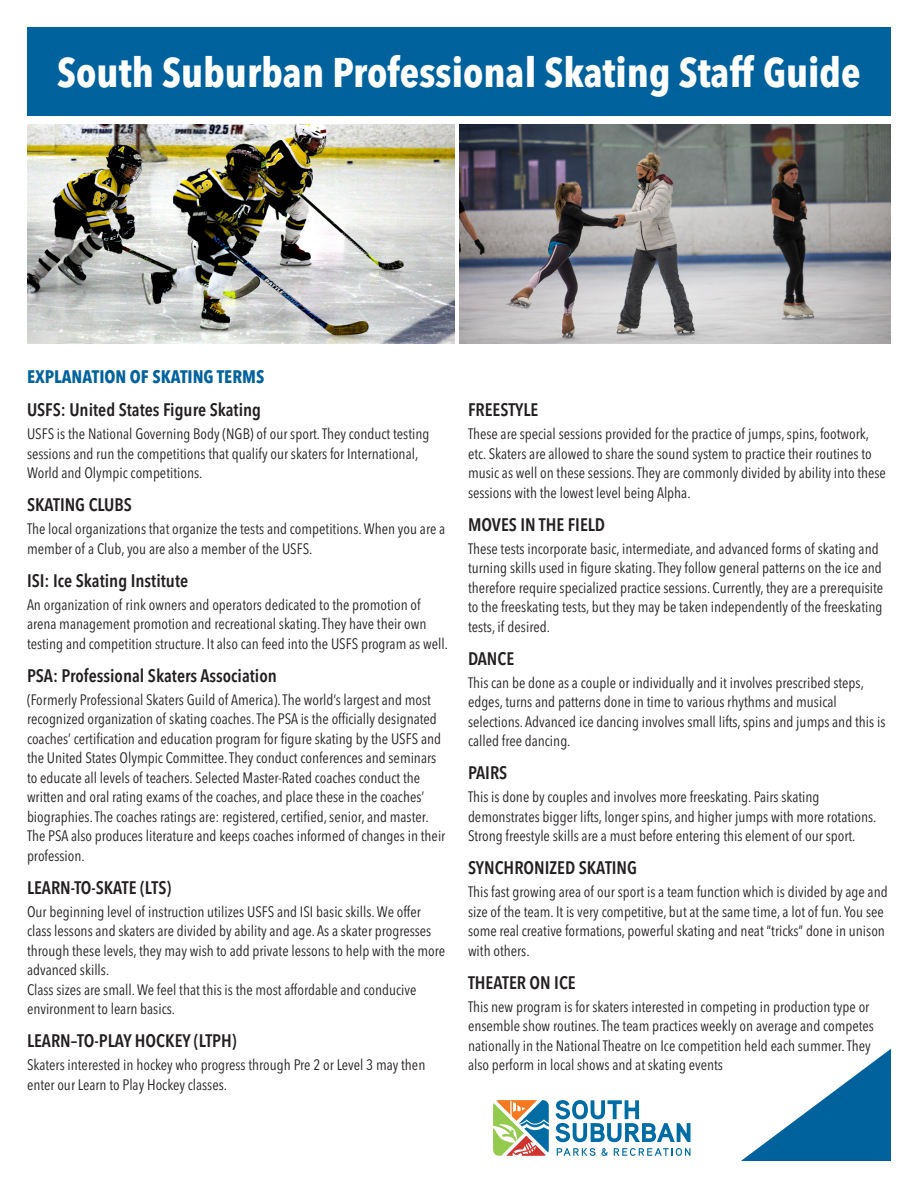
<style>
.page{position:relative;width:918px;height:1188px;background:#fff}
.page>*{position:absolute;margin:0;border:0;box-sizing:border-box;transform-origin:0 0}
.Headline{font:700 condensed 41.1px "Avenir Next LT Pro";color:#fff}
.Sub-header{font:600 condensed 18px "Avenir Next LT Pro";color:#231f20}
.Headline-2{font:700 condensed 18px "Avenir Next LT Pro";color:#00629d}
.Body_Copy{font:condensed 15px/19.5px "Avenir Next LT Pro";color:#231f20}
</style>
<div class="page">
<div style="left:27px;top:27px;width:864px;height:89px;background:#00629d"></div>
<img style="left:27px;top:124px;width:428px;height:219px">
<img style="left:459px;top:124px;width:432px;height:219px">
<svg style="left:741px;top:1049px;width:150px;height:112px"></svg>
<svg style="left:555px;top:1100px;width:135px;height:42px"></svg>
<svg style="left:557px;top:1148px;width:38px;height:8px"></svg>
<svg style="left:601px;top:1148px;width:7px;height:8px"></svg>
<svg style="left:614px;top:1148px;width:76px;height:8px"></svg>
<svg style="left:493px;top:1100px;width:56px;height:56px"></svg>
<p class="Headline" style="left:57px;top:48px;width:805px">South Suburban Professional Skating Staff Guide</p>
<p class="Headline-2" style="left:27px;top:366px;width:239px">EXPLANATION OF SKATING TERMS</p>
<p class="Sub-header" style="left:27px;top:399px;width:236px">USFS: United States Figure Skating</p>
<p class="Body_Copy" style="left:27px;top:424px;width:404px">USFS is the National Governing Body (NGB) of our sport. They conduct testing sessions and run the competitions that qualify our skaters for International,<br>World and Olympic competitions.</p>
<p class="Sub-header" style="left:27px;top:494px;width:106px">SKATING CLUBS</p>
<p class="Body_Copy" style="left:27px;top:519px;width:420px">The local organizations that organize the tests and competitions. When you are a member of a Club, you are also a member of the USFS.</p>
<p class="Sub-header" style="left:27px;top:569px;width:163px">ISI: Ice Skating Institute</p>
<p class="Body_Copy" style="left:27px;top:595px;width:422px">An organization of rink owners and operators dedicated to the promotion of arena management promotion and recreational skating. They have their own testing and competition structure. It also can feed into the USFS program as well.</p>
<p class="Sub-header" style="left:27px;top:664px;width:251px">PSA: Professional Skaters Association</p>
<p class="Body_Copy" style="left:27px;top:690px;width:420px">(Formerly Professional Skaters Guild of America). The world’s largest and most recognized organization of skating coaches. The PSA is the officially designated coaches’ certification and education program for figure skating by the USFS and the United States Olympic Committee. They conduct conferences and seminars to educate all levels of teachers. Selected Master-Rated coaches conduct the written and oral rating exams of the coaches, and place these in the coaches’ biographies. The coaches ratings are: registered, certified, senior, and master.<br>The PSA also produces literature and keeps coaches informed of changes in their profession.</p>
<p class="Sub-header" style="left:27px;top:876px;width:146px">LEARN-TO-SKATE (LTS)</p>
<p class="Body_Copy" style="left:27px;top:902px;width:420px">Our beginning level of instruction utilizes USFS and ISI basic skills. We offer class lessons and skaters are divided by ability and age. As a skater progresses through these levels, they may wish to add private lessons to help with the more advanced skills.<br>Class sizes are small. We feel that this is the most affordable and conducive environment to learn basics.</p>
<p class="Sub-header" style="left:27px;top:1030px;width:211px">LEARN–TO-PLAY HOCKEY (LTPH)</p>
<p class="Body_Copy" style="left:27px;top:1055px;width:400px">Skaters interested in hockey who progress through Pre 2 or Level 3 may then enter our Learn to Play Hockey classes.</p>
<p class="Sub-header" style="left:468px;top:399px;width:72px">FREESTYLE</p>
<p class="Body_Copy" style="left:468px;top:424px;width:420px">These are special sessions provided for the practice of jumps, spins, footwork, etc. Skaters are allowed to share the sound system to practice their routines to music as well on these sessions. They are commonly divided by ability into these sessions with the lowest level being Alpha.</p>
<p class="Sub-header" style="left:468px;top:513px;width:139px">MOVES IN THE FIELD</p>
<p class="Body_Copy" style="left:468px;top:539px;width:417px">These tests incorporate basic, intermediate, and advanced forms of skating and turning skills used in figure skating. They follow general patterns on the ice and therefore require specialized practice sessions. Currently, they are a prerequisite to the freeskating tests, but they may be taken independently of the freeskating tests, if desired.</p>
<p class="Sub-header" style="left:468px;top:647px;width:48px">DANCE</p>
<p class="Body_Copy" style="left:468px;top:673px;width:419px">This can be done as a couple or individually and it involves prescribed steps, edges, turns and patterns done in time to various rhythms and musical selections. Advanced ice dancing involves small lifts, spins and jumps and this is called free dancing.</p>
<p class="Sub-header" style="left:468px;top:762px;width:41px">PAIRS</p>
<p class="Body_Copy" style="left:468px;top:787px;width:410px">This is done by couples and involves more freeskating. Pairs skating demonstrates bigger lifts, longer spins, and higher jumps with more rotations.<br>Strong freestyle skills are a must before entering this element of our sport.</p>
<p class="Sub-header" style="left:468px;top:857px;width:171px">SYNCHRONIZED SKATING</p>
<p class="Body_Copy" style="left:468px;top:882px;width:421px">This fast growing area of our sport is a team function which is divided by age and size of the team. It is very competitive, but at the same time, a lot of fun. You see some real creative formations, powerful skating and neat “tricks” done in unison with others.</p>
<p class="Sub-header" style="left:468px;top:971px;width:109px">THEATER ON ICE</p>
<p class="Body_Copy" style="left:468px;top:997px;width:407px">This new program is for skaters interested in competing in production type or ensemble show routines. The team practices weekly on average and competes nationally in the National Theatre on Ice competition held each summer. They also perform in local shows and at skating events</p>
</div>
